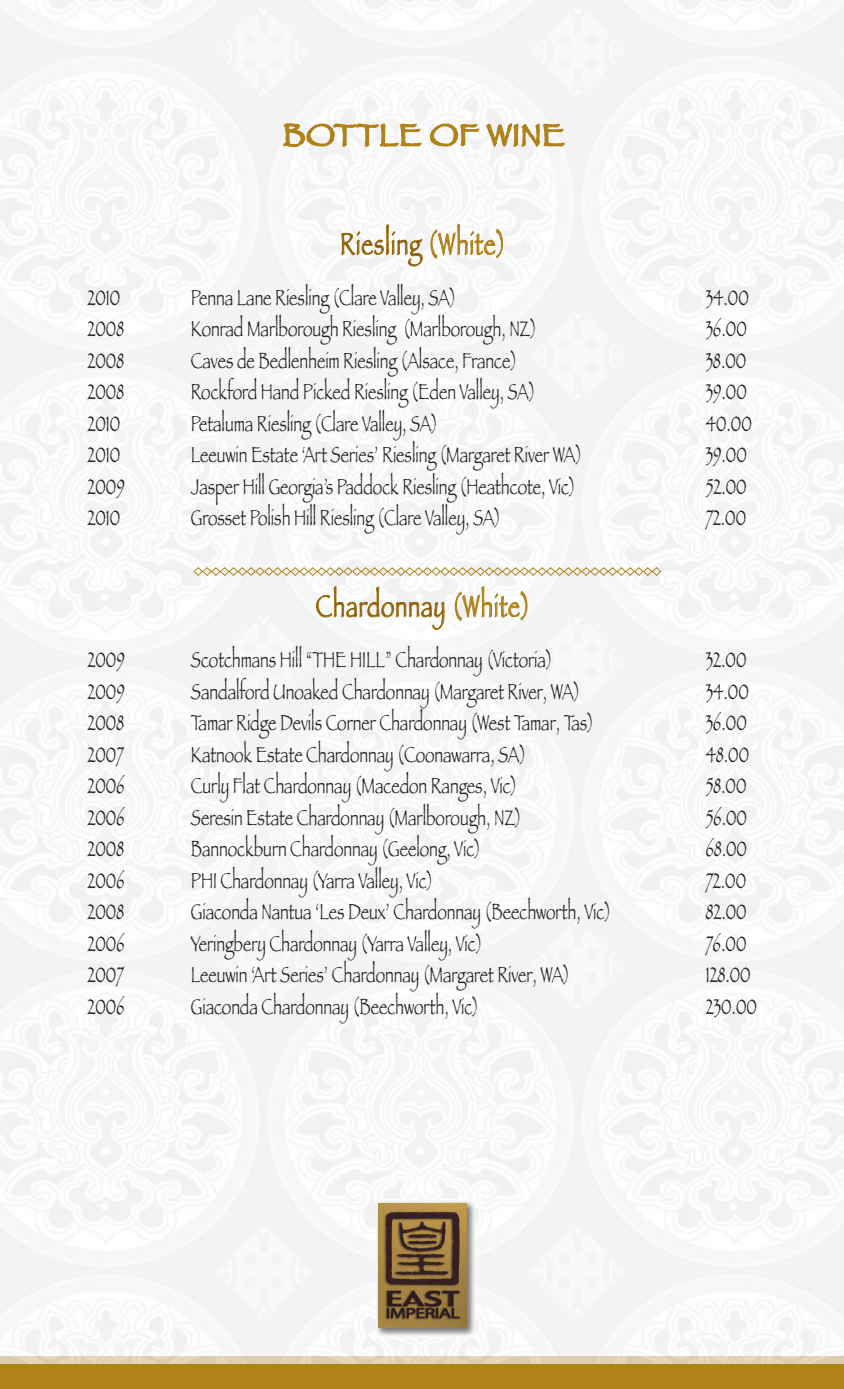
<style>
.page{position:relative;width:844px;height:1389px;background:#fff}
.page>*{position:absolute;margin:0;border:0;box-sizing:border-box;transform-origin:0 0}
.t1{font:condensed 31.5px "Papyrus";letter-spacing:.03em;color:#865d14}
.t2{font:31.5px "Papyrus";letter-spacing:.02em;color:#b0821a}
.t3{font:condensed 22.75px "Papyrus";color:#231f20}
.s1{color:#b0821a}
</style>
<div class="page">
<div style="left:0;top:1357px;width:843px;height:32px;background:#b0821a"></div>
<div style="left:0;top:0;width:843px;height:1364px;background:#f6f7f7"></div>
<img style="left:377px;top:1200px;width:97px;height:137px">
<img style="left:378px;top:1203px;width:88px;height:124px">
<svg style="left:282px;top:28px;width:140px;height:137px"></svg>
<svg style="left:429px;top:110px;width:136px;height:71px"></svg>
<svg style="left:341px;top:224px;width:82px;height:43px"></svg>
<svg style="left:430px;top:220px;width:73px;height:44px"></svg>
<svg style="left:315px;top:586px;width:130px;height:44px"></svg>
<svg style="left:454px;top:582px;width:73px;height:44px"></svg>
<svg style="left:193px;top:567px;width:468px;height:9px"></svg>
<p class="t2" style="left:283px;top:116px;width:283px">BOTTLE OF WINE</p>
<p class="t1" style="left:340px;top:225px;width:167px">Riesling <span class="s1">(White)</span></p>
<p class="t3" style="left:87px;top:284px;width:34px">2010</p>
<p class="t3" style="left:191px;top:284px;width:267px">Penna Lane Riesling (Clare Valley, SA)</p>
<p class="t3" style="left:705px;top:284px;width:45px">34.00</p>
<p class="t3" style="left:87px;top:315px;width:38px">2008</p>
<p class="t3" style="left:191px;top:315px;width:347px">Konrad Marlborough Riesling (Marlborough, NZ)</p>
<p class="t3" style="left:705px;top:315px;width:42px">36.00</p>
<p class="t3" style="left:87px;top:347px;width:38px">2008</p>
<p class="t3" style="left:191px;top:347px;width:328px">Caves de Bedlenheim Riesling (Alsace, France)</p>
<p class="t3" style="left:705px;top:347px;width:42px">38.00</p>
<p class="t3" style="left:87px;top:378px;width:38px">2008</p>
<p class="t3" style="left:191px;top:378px;width:346px">Rockford Hand Picked Riesling (Eden Valley, SA)</p>
<p class="t3" style="left:705px;top:378px;width:42px">39.00</p>
<p class="t3" style="left:87px;top:410px;width:34px">2010</p>
<p class="t3" style="left:191px;top:410px;width:249px">Petaluma Riesling (Clare Valley, SA)</p>
<p class="t3" style="left:705px;top:410px;width:47px">40.00</p>
<p class="t3" style="left:87px;top:441px;width:34px">2010</p>
<p class="t3" style="left:191px;top:441px;width:393px">Leeuwin Estate ‘Art Series’ Riesling (Margaret River WA)</p>
<p class="t3" style="left:705px;top:441px;width:42px">39.00</p>
<p class="t3" style="left:87px;top:473px;width:39px">2009</p>
<p class="t3" style="left:191px;top:473px;width:386px">Jasper Hill Georgia’s Paddock Riesling (Heathcote, Vic)</p>
<p class="t3" style="left:705px;top:473px;width:42px">52.00</p>
<p class="t3" style="left:87px;top:504px;width:34px">2010</p>
<p class="t3" style="left:191px;top:504px;width:311px">Grosset Polish Hill Riesling (Clare Valley, SA)</p>
<p class="t3" style="left:705px;top:504px;width:42px">72.00</p>
<p class="t1" style="left:315px;top:587px;width:216px">Chardonnay <span class="s1">(White)</span></p>
<p class="t3" style="left:87px;top:646px;width:39px">2009</p>
<p class="t3" style="left:191px;top:646px;width:363px">Scotchmans Hill “THE HILL” Chardonnay (Victoria)</p>
<p class="t3" style="left:705px;top:646px;width:42px">32.00</p>
<p class="t3" style="left:87px;top:677px;width:39px">2009</p>
<p class="t3" style="left:191px;top:677px;width:391px">Sandalford Unoaked Chardonnay (Margaret River, WA)</p>
<p class="t3" style="left:705px;top:677px;width:45px">34.00</p>
<p class="t3" style="left:87px;top:709px;width:38px">2008</p>
<p class="t3" style="left:191px;top:709px;width:404px">Tamar Ridge Devils Corner Chardonnay (West Tamar, Tas)</p>
<p class="t3" style="left:705px;top:709px;width:42px">36.00</p>
<p class="t3" style="left:87px;top:740px;width:38px">2007</p>
<p class="t3" style="left:191px;top:740px;width:337px">Katnook Estate Chardonnay (Coonawarra, SA)</p>
<p class="t3" style="left:705px;top:740px;width:45px">48.00</p>
<p class="t3" style="left:87px;top:772px;width:39px">2006</p>
<p class="t3" style="left:191px;top:772px;width:328px">Curly Flat Chardonnay (Macedon Ranges, Vic)</p>
<p class="t3" style="left:705px;top:772px;width:42px">58.00</p>
<p class="t3" style="left:87px;top:803px;width:39px">2006</p>
<p class="t3" style="left:191px;top:803px;width:332px">Seresin Estate Chardonnay (Marlborough, NZ)</p>
<p class="t3" style="left:705px;top:803px;width:43px">56.00</p>
<p class="t3" style="left:87px;top:835px;width:38px">2008</p>
<p class="t3" style="left:191px;top:835px;width:291px">Bannockburn Chardonnay (Geelong, Vic)</p>
<p class="t3" style="left:705px;top:835px;width:43px">68.00</p>
<p class="t3" style="left:87px;top:866px;width:39px">2006</p>
<p class="t3" style="left:191px;top:866px;width:244px">PHI Chardonnay (Yarra Valley, Vic)</p>
<p class="t3" style="left:705px;top:866px;width:42px">72.00</p>
<p class="t3" style="left:87px;top:898px;width:38px">2008</p>
<p class="t3" style="left:191px;top:898px;width:422px">Giaconda Nantua ‘Les Deux’ Chardonnay (Beechworth, Vic)</p>
<p class="t3" style="left:705px;top:898px;width:42px">82.00</p>
<p class="t3" style="left:87px;top:929px;width:39px">2006</p>
<p class="t3" style="left:191px;top:929px;width:293px">Yeringbery Chardonnay (Yarra Valley, Vic)</p>
<p class="t3" style="left:705px;top:929px;width:42px">76.00</p>
<p class="t3" style="left:87px;top:961px;width:38px">2007</p>
<p class="t3" style="left:191px;top:961px;width:380px">Leeuwin ‘Art Series’ Chardonnay (Margaret River, WA)</p>
<p class="t3" style="left:705px;top:961px;width:46px">128.00</p>
<p class="t3" style="left:87px;top:992px;width:39px">2006</p>
<p class="t3" style="left:191px;top:992px;width:290px">Giaconda Chardonnay (Beechworth, Vic)</p>
<p class="t3" style="left:705px;top:992px;width:53px">230.00</p>
</div>
